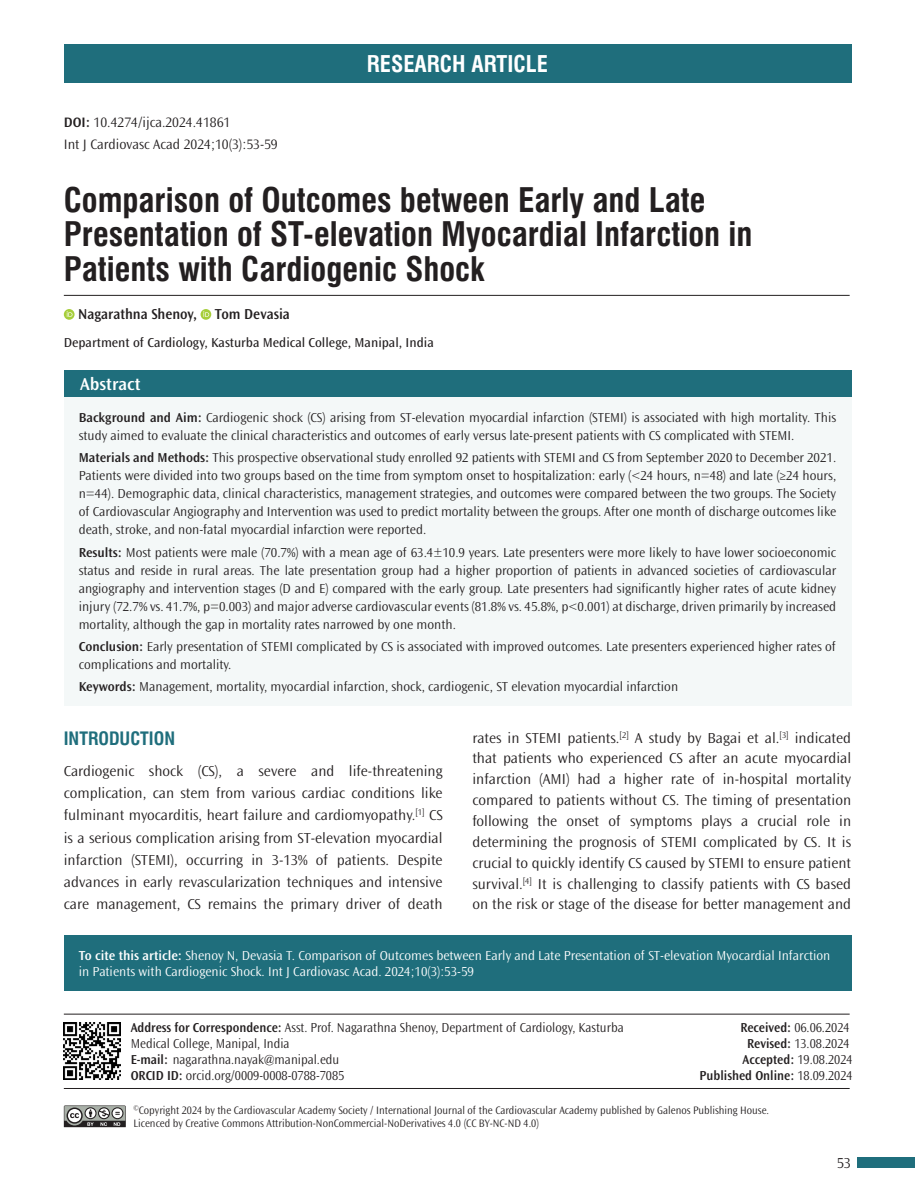
<style>
.page{position:relative;width:915px;height:1191px;background:#fff}
.page>*{position:absolute;margin:0;border:0;box-sizing:border-box;transform-origin:0 0}
.BASLIK{font:33px/34.5px "Swiss Condensed Bold Tr";color:#231f20}
.t1{font:22.5px "Swiss Condensed Bold Tr";color:#fff}
.ARA_BASLIK{font:18px "Swiss Condensed Bold Tr";color:#1f6e7c}
.t2{font:600 18px "Ocean Sans Std";color:#fff}
.YAZI{font:300 15px/20.9px "Ocean Sans Std";color:#231f20;text-align:justify}
.YAZARLAR{font:600 15px "Ocean Sans Std";color:#231f20;scale:.96 1}
.SAYFA_ARA{font:300 14.25px "Ocean Sans Std";color:#231f20}
.DOI{font:300 14.25px "Ocean Sans Std";color:#231f20}
.OZET{font:300 13.5px/18px "Ocean Sans Std";color:#231f20}
.CİTE_AS{font:300 13.5px/16.2px "Ocean Sans Std";color:#fff}
.YAZISMA_KISMI{font:300 13.5px/15.8px "Ocean Sans Std";color:#231f20;scale:.95 1}
.TARİH{font:600 13.5px/15.8px "Ocean Sans Std";color:#231f20;text-align:right;scale:.95 1}
.KURUM{font:13.5px "Ocean Sans Std";color:#231f20}
.t3{font:300 11.25px/13.5px "Ocean Sans Std";color:#231f20;scale:.95 1}
.s1{font-weight:600}
.s2{font-weight:300}
</style>
<div class="page">
<div style="left:64px;top:44px;width:786px;height:39px;background:#1f6e7c"></div>
<hr style="left:64px;top:1088px;width:785px;height:1px;background:#231f20">
<div style="left:857px;top:1157px;width:57px;height:11px;background:#1f6e7c"></div>
<svg style="left:64px;top:1105px;width:62px;height:22px"></svg>
<img style="left:64px;top:1022px;width:57px;height:57px">
<svg style="left:64px;top:309px;width:10px;height:11px"></svg>
<svg style="left:67px;top:311px;width:5px;height:6px"></svg>
<svg style="left:200px;top:309px;width:11px;height:11px"></svg>
<svg style="left:203px;top:311px;width:6px;height:6px"></svg>
<hr style="left:64px;top:295px;width:785px;height:1px;background:#231f20">
<div style="left:64px;top:369px;width:786px;height:28px;background:#1f6e7c"></div>
<hr style="left:64px;top:1013px;width:785px;height:1px;background:#231f20">
<div style="left:64px;top:397px;width:786px;height:309px;background:#f4f8f8"></div>
<div style="left:64px;top:935px;width:786px;height:55px;background:#1f6e7c"></div>
<p class="DOI" style="left:64px;top:114px;width:168px"><span class="s1">DOI:</span> 10.4274/ijca.2024.41861</p>
<h2 class="t1" style="left:367px;top:50px;width:182px">RESEARCH ARTICLE</h2>
<p class="SAYFA_ARA" style="left:64px;top:136px;width:215px">Int J Cardiovasc Acad 2024;10(3):53-59</p>
<p class="BASLIK" style="left:64px;top:183px;width:689px">Comparison of Outcomes between Early and Late<br>Presentation of ST-elevation Myocardial Infarction in<br>Patients with Cardiogenic Shock</p>
<p class="YAZARLAR" style="left:78px;top:305px;width:222px">Nagarathna Shenoy, Tom Devasia</p>
<p class="KURUM" style="left:64px;top:334px;width:371px">Department of Cardiology, Kasturba Medical College, Manipal, India</p>
<p class="t2" style="left:80px;top:374px;width:62px">Abstract</p>
<p class="OZET" style="left:79px;top:409px;width:758px"><span class="s1">Background and Aim:</span> Cardiogenic shock (CS) arising from ST-elevation myocardial infarction (STEMI) is associated with high mortality. This study aimed to evaluate the clinical characteristics and outcomes of early versus late-present patients with CS complicated with STEMI.</p>
<p class="OZET" style="left:79px;top:449px;width:758px;text-align:justify"><span class="s1">Materials and Methods:</span> This prospective observational study enrolled 92 patients with STEMI and CS from September 2020 to December 2021.<br>Patients were divided into two groups based on the time from symptom onset to hospitalization: early (&lt;24 hours, n=48) and late (≥24 hours, n=44). Demographic data, clinical characteristics, management strategies, and outcomes were compared between the two groups. The Society of Cardiovascular Angiography and Intervention was used to predict mortality between the groups. After one month of discharge outcomes like death, stroke, and non-fatal myocardial infarction were reported.</p>
<p class="OZET" style="left:79px;top:543px;width:758px;text-align:justify"><span class="s1">Results:</span> Most patients were male (70.7%) with a mean age of 63.4±10.9 years. Late presenters were more likely to have lower socioeconomic status and reside in rural areas. The late presentation group had a higher proportion of patients in advanced societies of cardiovascular angiography and intervention stages (D and E) compared with the early group. Late presenters had significantly higher rates of acute kidney injury (72.7% vs. 41.7%, p=0.003) and major adverse cardiovascular events (81.8% vs. 45.8%, p&lt;0.001) at discharge, driven primarily by increased mortality, although the gap in mortality rates narrowed by one month.</p>
<p class="OZET" style="left:79px;top:637px;width:758px"><span class="s1">Conclusion:</span> Early presentation of STEMI complicated by CS is associated with improved outcomes. Late presenters experienced higher rates of complications and mortality.</p>
<p class="OZET" style="left:79px;top:678px;width:600px"><span class="s1">Keywords:</span> Management, mortality, myocardial infarction, shock, cardiogenic, ST elevation myocardial infarction</p>
<p class="ARA_BASLIK" style="left:64px;top:728px;width:113px">INTRODUCTION</p>
<p class="YAZI" style="left:64px;top:760px;width:380px;line-height:22.2px">Cardiogenic shock (CS), a severe and life-threatening complication, can stem from various cardiac conditions like fulminant myocarditis, heart failure and cardiomyopathy.<sup>[1]</sup> CS is a serious complication arising from ST-elevation myocardial infarction (STEMI), occurring in 3-13% of patients. Despite advances in early revascularization techniques and intensive care management, CS remains the primary driver of death</p>
<p class="YAZI" style="left:472px;top:727px;width:380px">rates in STEMI patients.<sup>[2]</sup> A study by Bagai et al.<sup>[3]</sup> indicated that patients who experienced CS after an acute myocardial infarction (AMI) had a higher rate of in-hospital mortality compared to patients without CS. The timing of presentation following the onset of symptoms plays a crucial role in determining the prognosis of STEMI complicated by CS. It is crucial to quickly identify CS caused by STEMI to ensure patient survival.<sup>[4]</sup> It is challenging to classify patients with CS based on the risk or stage of the disease for better management and</p>
<p class="CİTE_AS" style="left:79px;top:947px;width:752px"><span class="s1">To cite this article:</span> Shenoy N, Devasia T. Comparison of Outcomes between Early and Late Presentation of ST-elevation Myocardial Infarction in Patients with Cardiogenic Shock. Int J Cardiovasc Acad. 2024;10(3):53-59</p>
<p class="YAZISMA_KISMI" style="left:131px;top:1020px;width:520px"><span class="s1">Address for Correspondence:</span> Asst. Prof. Nagarathna Shenoy, Department of Cardiology, Kasturba<br>Medical College, Manipal, India</p>
<p class="YAZISMA_KISMI" style="left:131px;top:1051px;width:221px"><span class="s1">E-mail:</span> nagarathna.nayak@manipal.edu</p>
<p class="YAZISMA_KISMI" style="left:131px;top:1067px;width:226px"><span class="s1">ORCID ID:</span> orcid.org/0009-0008-0788-7085</p>
<p class="TARİH" style="left:699px;top:1020px;width:163px">Received: <span class="s2">06.06.2024<br></span>Revised: <span class="s2">13.08.2024<br></span>Accepted: <span class="s2">19.08.2024<br></span>Published Online: <span class="s2">18.09.2024</span></p>
<p class="t3" style="left:134px;top:1103px;width:670px"><sup>©</sup>Copyright 2024 by the Cardiovascular Academy Society / International Journal of the Cardiovascular Academy published by Galenos Publishing House.<br>Licenced by Creative Commons Attribution-NonCommercial-NoDerivatives 4.0 (CC BY-NC-ND 4.0)</p>
<p class="YAZI" style="left:836px;top:1152px;width:16px">53</p>
</div>
